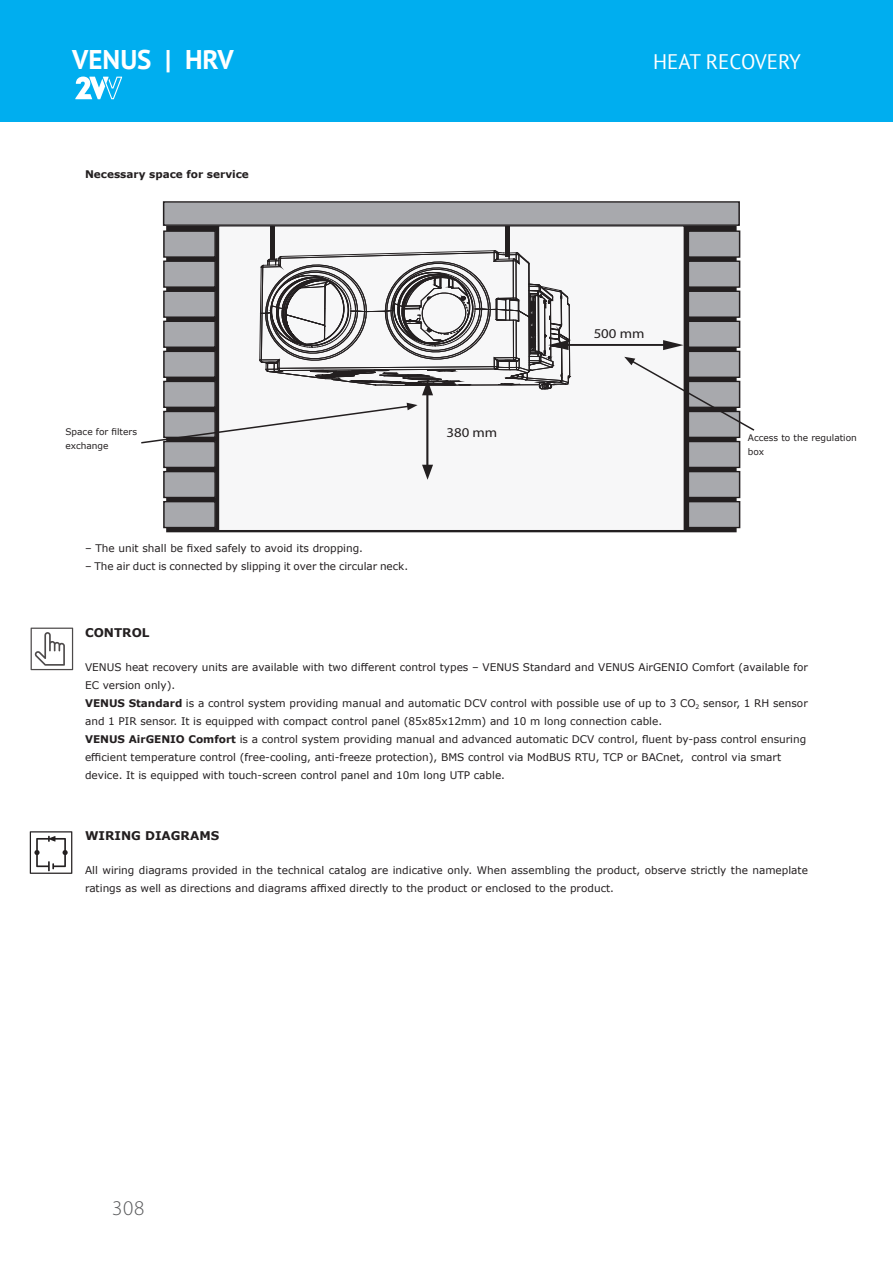
<style>
.page{position:relative;width:893px;height:1263px;background:#fff}
.page>*{position:absolute;margin:0;border:0;box-sizing:border-box;transform-origin:0 0}
.t1{font:700 27px "PT Sans";color:#fff}
.t2{font:21px "PT Sans";color:#fff}
.t3{font:300 21px "Myriad Pro";color:#57585a}
.t4{font:14.85px "Myriad Pro";color:#231f20;scale:.91 1}
.t5{font:13.5px "Myriad Pro";color:#231f20;scale:1.1 1}
.Titulek_TM{font:700 12px "Verdana";color:#231f20}
.t6{font:10.5px/18px "Verdana";color:#231f20}
.t7{font:700 10.5px "Verdana";color:#231f20}
.t8{font:9px/13.5px "Verdana";color:#231f20}
.s1{font-weight:700}
</style>
<div class="page">
<div style="left:0;top:0;width:893px;height:122px;background:#00aeef"></div>
<svg style="left:75px;top:76px;width:47px;height:23px"></svg>
<div style="left:167px;top:213px;width:569px;height:319px;background:#231f20"></div>
<div style="left:218px;top:226px;width:466px;height:305px;background:#f7f7f8"></div>
<div style="left:164px;top:231px;width:51px;height:26px;background:#a8a9ad"></div>
<div style="left:163px;top:230px;width:53px;height:28px;border:1px solid #231f20"></div>
<div style="left:164px;top:261px;width:51px;height:26px;background:#a8a9ad"></div>
<div style="left:163px;top:260px;width:53px;height:28px;border:1px solid #231f20"></div>
<div style="left:164px;top:291px;width:51px;height:26px;background:#a8a9ad"></div>
<div style="left:163px;top:291px;width:53px;height:27px;border:1px solid #231f20"></div>
<div style="left:164px;top:321px;width:51px;height:26px;background:#a8a9ad"></div>
<div style="left:163px;top:321px;width:53px;height:27px;border:1px solid #231f20"></div>
<div style="left:164px;top:351px;width:51px;height:26px;background:#a8a9ad"></div>
<div style="left:163px;top:351px;width:53px;height:27px;border:1px solid #231f20"></div>
<div style="left:164px;top:381px;width:51px;height:26px;background:#a8a9ad"></div>
<div style="left:163px;top:381px;width:53px;height:27px;border:1px solid #231f20"></div>
<div style="left:164px;top:441px;width:51px;height:26px;background:#a8a9ad"></div>
<div style="left:163px;top:441px;width:53px;height:27px;border:1px solid #231f20"></div>
<div style="left:164px;top:472px;width:51px;height:25px;background:#a8a9ad"></div>
<div style="left:163px;top:471px;width:53px;height:27px;border:1px solid #231f20"></div>
<div style="left:164px;top:502px;width:51px;height:25px;background:#a8a9ad"></div>
<div style="left:163px;top:501px;width:53px;height:27px;border:1px solid #231f20"></div>
<div style="left:688px;top:231px;width:52px;height:26px;background:#a8a9ad"></div>
<div style="left:688px;top:230px;width:52px;height:28px;border:1px solid #231f20"></div>
<div style="left:688px;top:261px;width:52px;height:26px;background:#a8a9ad"></div>
<div style="left:688px;top:260px;width:52px;height:28px;border:1px solid #231f20"></div>
<div style="left:688px;top:291px;width:52px;height:26px;background:#a8a9ad"></div>
<div style="left:688px;top:291px;width:52px;height:27px;border:1px solid #231f20"></div>
<div style="left:688px;top:321px;width:52px;height:26px;background:#a8a9ad"></div>
<div style="left:688px;top:321px;width:52px;height:27px;border:1px solid #231f20"></div>
<div style="left:688px;top:351px;width:52px;height:26px;background:#a8a9ad"></div>
<div style="left:688px;top:351px;width:52px;height:27px;border:1px solid #231f20"></div>
<div style="left:688px;top:411px;width:52px;height:26px;background:#a8a9ad"></div>
<div style="left:688px;top:411px;width:52px;height:27px;border:1px solid #231f20"></div>
<div style="left:688px;top:441px;width:52px;height:26px;background:#a8a9ad"></div>
<div style="left:688px;top:441px;width:52px;height:27px;border:1px solid #231f20"></div>
<div style="left:688px;top:472px;width:52px;height:25px;background:#a8a9ad"></div>
<div style="left:688px;top:471px;width:52px;height:27px;border:1px solid #231f20"></div>
<div style="left:688px;top:502px;width:52px;height:25px;background:#a8a9ad"></div>
<div style="left:688px;top:501px;width:52px;height:27px;border:1px solid #231f20"></div>
<div style="left:164px;top:202px;width:575px;height:23px;background:#a8a9ad"></div>
<div style="left:163px;top:201px;width:577px;height:25px;border:1px solid #231f20"></div>
<hr style="left:564px;top:344px;width:108px;height:2px;background:#231f20">
<svg style="left:663px;top:340px;width:21px;height:10px"></svg>
<hr style="left:426px;top:389px;width:2px;height:79px;background:#231f20">
<svg style="left:422px;top:465px;width:11px;height:15px"></svg>
<svg style="left:259px;top:201px;width:312px;height:194px"></svg>
<svg style="left:141px;top:403px;width:277px;height:41px"></svg>
<svg style="left:624px;top:357px;width:131px;height:75px"></svg>
<svg style="left:31px;top:628px;width:42px;height:42px"></svg>
<svg style="left:30px;top:831px;width:42px;height:43px"></svg>
<h1 class="t1" style="left:72px;top:41px;width:163px">VENUS | HRV</h1>
<p class="t7" style="left:85px;top:167px;width:165px">Necessary space for service</p>
<p class="t8" style="left:65px;top:425px;width:73px">Space for filters exchange</p>
<p class="t6" style="left:85px;top:539px;width:280px">– The unit shall be fixed safely to avoid its dropping.</p>
<p class="t6" style="left:85px;top:557px;width:325px">– The air duct is connected by slipping it over the circular neck.</p>
<p class="t5" style="left:447px;top:424px;width:48px">380 mm</p>
<h2 class="t2" style="left:653px;top:48px;width:149px">HEAT RECOVERY</h2>
<p class="t5" style="left:594px;top:325px;width:48px">500 mm</p>
<p class="t8" style="left:748px;top:431px;width:110px">Access to the regulation box</p>
<p class="Titulek_TM" style="left:85px;top:624px;width:66px">CONTROL</p>
<p class="t6" style="left:85px;top:658px;width:724px">VENUS heat recovery units are available with two different control types – VENUS Standard and VENUS AirGENIO Comfort (available for<br>EC version only).</p>
<p class="t6" style="left:85px;top:694px;width:724px"><span class="s1">VENUS Standard</span> is a control system providing manual and automatic DCV control with possible use of up to 3 CO<sub>2</sub> sensor, 1 RH sensor and 1 PIR sensor. It is equipped with compact control panel (85x85x12mm) and 10 m long connection cable.</p>
<p class="t6" style="left:85px;top:730px;width:723px"><span class="s1">VENUS AirGENIO Comfort</span> is a control system providing manual and advanced automatic DCV control, fluent by-pass control ensuring efficient temperature control (free-cooling, anti-freeze protection), BMS control via ModBUS RTU, TCP or BACnet, control via smart device. It is equipped with touch-screen control panel and 10m long UTP cable.</p>
<p class="Titulek_TM" style="left:85px;top:827px;width:136px">WIRING DIAGRAMS</p>
<p class="t6" style="left:85px;top:861px;width:724px">All wiring diagrams provided in the technical catalog are indicative only. When assembling the product, observe strictly the nameplate ratings as well as directions and diagrams affixed directly to the product or enclosed to the product.</p>
<p class="t4" style="left:453px;top:909px;width:52px;rotate:-90deg">500 mm</p>
<h2 class="t3" style="left:112px;top:1195px;width:34px">308</h2>
</div>
